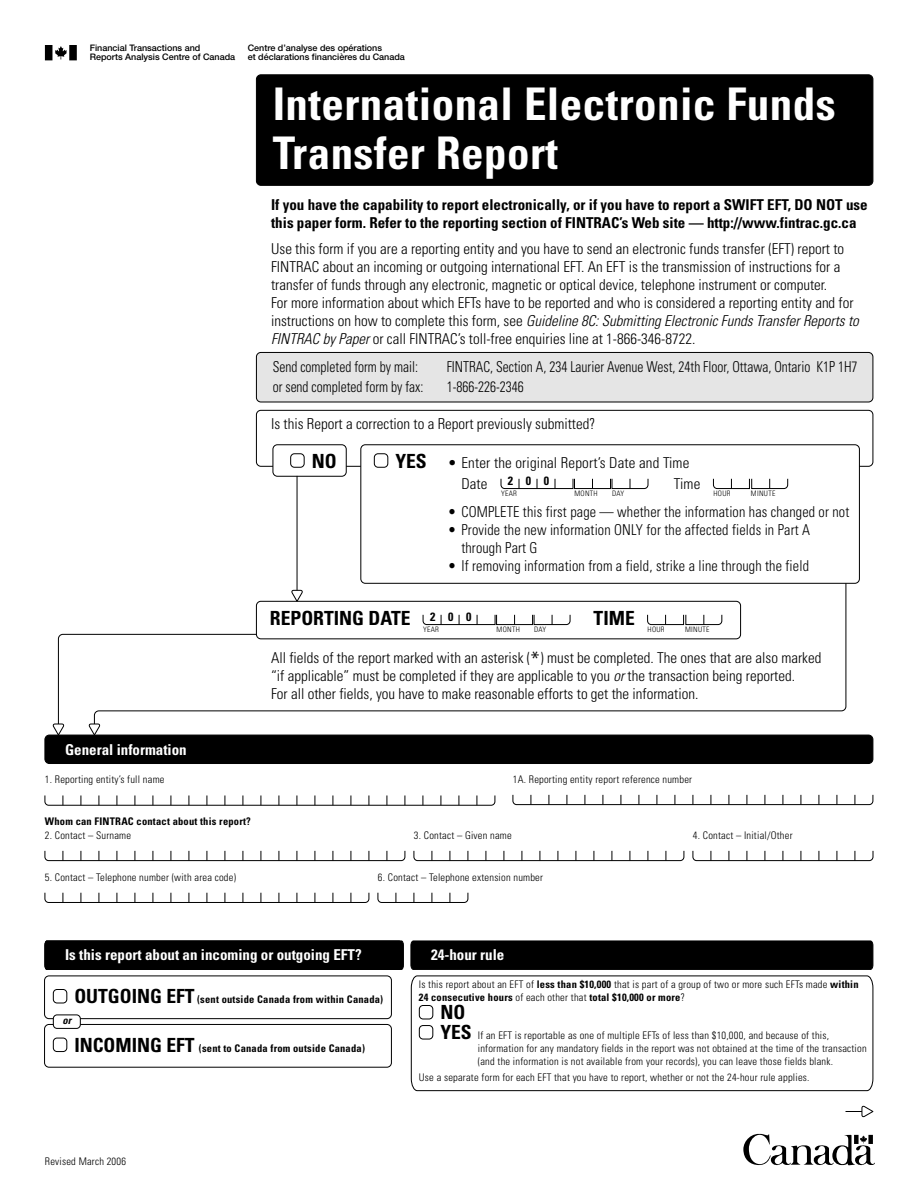
<style>
.page{position:relative;width:918px;height:1188px;background:#fff}
.page>*{position:absolute;margin:0;border:0;box-sizing:border-box;transform-origin:0 0}
.t1{font:700 condensed 45px/49.5px "Univers";letter-spacing:.01em;color:#fff}
.t2{font:700 condensed 19.5px "Univers";color:#000}
.t3{font:300 condensed 15px/18px "Univers";color:#000}
.t4{font:300 condensed 15px/18px "Univers";color:#000;scale:.95 1}
.t5{font:700 condensed 15px/18px "Univers";color:#000}
.t6{font:300 condensed 15px "Univers";color:#000;scale:.9 1}
.t7{font:700 condensed 15px "Univers";color:#fff}
.t8{font:700 condensed 12px "Univers";letter-spacing:1.055em;color:#000}
.t9{font:300 condensed 10.5px/12.6px "Univers";letter-spacing:.02em;color:#000}
.t10{font:700 condensed 10.5px "Univers";letter-spacing:.02em;color:#000}
.t11{font:italic 700 condensed 10.5px "Univers";color:#000}
.t12{font:500 9px/9px "Helvetica Neue";color:#000}
.t13{font:300 condensed 7.5px "Univers";letter-spacing:.04em;color:#000}
.s1{font-style:italic}
.s2{font-weight:700;font-size:19.5px}
.s3{font-size:22.5px}
.s4{font-size:19.5px}
.s5{font-weight:700}
</style>
<div class="page">
<svg style="left:411px;top:975px;width:463px;height:116px"></svg>
<svg style="left:743px;top:1133px;width:132px;height:33px"></svg>
<svg style="left:845px;top:1106px;width:29px;height:11px"></svg>
<div style="left:256px;top:74px;width:618px;height:111px;background:#000"></div>
<div style="left:256px;top:352px;width:618px;height:50px;background:#e5e5e5"></div>
<svg style="left:44px;top:795px;width:452px;height:11px"></svg>
<svg style="left:44px;top:850px;width:362px;height:11px"></svg>
<svg style="left:512px;top:794px;width:362px;height:11px"></svg>
<svg style="left:413px;top:850px;width:272px;height:11px"></svg>
<svg style="left:692px;top:850px;width:182px;height:11px"></svg>
<svg style="left:44px;top:892px;width:326px;height:11px"></svg>
<svg style="left:377px;top:892px;width:92px;height:11px"></svg>
<div style="left:44px;top:940px;width:360px;height:29px;background:#000"></div>
<div style="left:410px;top:940px;width:464px;height:29px;background:#000"></div>
<svg style="left:44px;top:410px;width:830px;height:354px"></svg>
<div style="left:45px;top:45px;width:7px;height:15px;background:#000"></div>
<div style="left:69px;top:45px;width:8px;height:15px;background:#000"></div>
<svg style="left:55px;top:46px;width:12px;height:13px"></svg>
<svg style="left:419px;top:1025px;width:14px;height:14px"></svg>
<svg style="left:419px;top:1005px;width:14px;height:14px"></svg>
<svg style="left:44px;top:975px;width:348px;height:92px"></svg>
<p class="t12" style="left:90px;top:44px;width:147px">Financial Transactions and<br>Reports Analysis Centre of Canada</p>
<p class="t12" style="left:248px;top:44px;width:159px">Centre d’analyse des opérations<br>et déclarations financières du Canada</p>
<h1 class="t1" style="left:273px;top:78px;width:565px">International Electronic Funds<br>Transfer Report</h1>
<p class="t5" style="left:271px;top:196px;width:598px">If you have the capability to report electronically, or if you have to report a SWIFT EFT, DO NOT use this paper form. Refer to the reporting section of FINTRAC’s Web site — http://www.fintrac.gc.ca</p>
<p class="t3" style="left:271px;top:239px;width:589px">Use this form if you are a reporting entity and you have to send an electronic funds transfer (EFT) report to FINTRAC about an incoming or outgoing international EFT. An EFT is the transmission of instructions for a transfer of funds through any electronic, magnetic or optical device, telephone instrument or computer.<br>For more information about which EFTs have to be reported and who is considered a reporting entity and for instructions on how to complete this form, see <span class="s1">Guideline 8C: Submitting Electronic Funds Transfer Reports to FINTRAC by Paper</span> or call FINTRAC’s toll-free enquiries line at 1-866-346-8722.</p>
<p class="t6" style="left:273px;top:358px;width:163px">Send completed form by mail:</p>
<p class="t6" style="left:447px;top:358px;width:458px">FINTRAC, Section A, 234 Laurier Avenue West, 24th Floor, Ottawa, Ontario K1P 1H7</p>
<p class="t6" style="left:273px;top:378px;width:169px">or send completed form by fax:</p>
<p class="t6" style="left:447px;top:378px;width:87px">1-866-226-2346</p>
<p class="t3" style="left:271px;top:415px;width:326px">Is this Report a correction to a Report previously submitted?</p>
<h2 class="t2" style="left:312px;top:449px;width:26px">NO</h2>
<p class="t3" style="left:461px;top:452px;width:230px;line-height:21px;text-indent:-66px"><span class="s2">YES</span> • Enter the original Report’s Date and Time<br>Date</p>
<p class="t8" style="left:508px;top:473px;width:43px">200</p>
<p class="t13" style="left:501px;top:489px;width:17px">YEAR</p>
<p class="t13" style="left:575px;top:489px;width:25px">MONTH</p>
<p class="t13" style="left:612px;top:489px;width:14px">DAY</p>
<p class="t3" style="left:674px;top:474px;width:28px">Time</p>
<p class="t13" style="left:713px;top:489px;width:19px">HOUR</p>
<p class="t13" style="left:751px;top:489px;width:26px">MINUTE</p>
<p class="t4" style="left:448px;top:503px;width:424px">• COMPLETE this first page — whether the information has changed or not</p>
<p class="t4" style="left:461px;top:521px;width:369px;text-indent:-13px">• Provide the new information ONLY for the affected fields in Part A through Part G</p>
<p class="t4" style="left:448px;top:557px;width:382px">• If removing information from a field, strike a line through the field</p>
<h2 class="t2" style="left:270px;top:606px;width:142px">REPORTING DATE</h2>
<h2 class="t2" style="left:594px;top:606px;width:43px">TIME</h2>
<p class="t8" style="left:430px;top:609px;width:43px">200</p>
<p class="t13" style="left:423px;top:625px;width:17px">YEAR</p>
<p class="t13" style="left:497px;top:625px;width:25px">MONTH</p>
<p class="t13" style="left:534px;top:625px;width:14px">DAY</p>
<p class="t13" style="left:648px;top:625px;width:19px">HOUR</p>
<p class="t13" style="left:685px;top:625px;width:26px">MINUTE</p>
<p class="t7" style="left:65px;top:740px;width:123px">General information</p>
<p class="t9" style="left:45px;top:773px;width:121px">1. Reporting entity’s full name</p>
<p class="t10" style="left:45px;top:815px;width:207px">Whom can FINTRAC contact about this report?</p>
<p class="t9" style="left:45px;top:829px;width:88px">2. Contact – Surname</p>
<p class="t3" style="left:271px;top:649px;width:552px">All fields of the report marked with an asterisk (<span class="s3">*</span>) must be completed. The ones that are also marked “if applicable” must be completed if they are applicable to you <span class="s1">or</span> the transaction being reported.<br>For all other fields, you have to make reasonable efforts to get the information.</p>
<p class="t9" style="left:513px;top:773px;width:181px">1A. Reporting entity report reference number</p>
<p class="t9" style="left:414px;top:829px;width:99px">3. Contact – Given name</p>
<p class="t9" style="left:693px;top:829px;width:101px">4. Contact – Initial/Other</p>
<p class="t9" style="left:45px;top:871px;width:193px">5. Contact – Telephone number (with area code)</p>
<p class="t9" style="left:378px;top:871px;width:167px">6. Contact – Telephone extension number</p>
<p class="t7" style="left:65px;top:946px;width:298px">Is this report about an incoming or outgoing EFT?</p>
<p class="t7" style="left:431px;top:946px;width:75px">24-hour rule</p>
<p class="t10" style="left:74px;top:993px;width:310px"><span class="s4">OUTGOING EFT</span> (sent outside Canada from within Canada)</p>
<p class="t11" style="left:62px;top:1014px;width:10px">or</p>
<p class="t10" style="left:74px;top:1042px;width:292px"><span class="s4">INCOMING EFT</span> (sent to Canada from outside Canada)</p>
<p class="t9" style="left:45px;top:1155px;width:83px">Revised March 2006</p>
<p class="t9" style="left:419px;top:978px;width:441px">Is this report about an EFT of <span class="s5">less than $10,000</span> that is part of a group of two or more such EFTs made <span class="s5">within<br>24 consecutive hours</span> of each other that <span class="s5">total $10,000 or more</span>?</p>
<h2 class="t2" style="left:440px;top:1000px;width:26px">NO</h2>
<p class="t9" style="left:478px;top:1029px;width:390px;text-indent:-37px"><span class="s2">YES</span> If an EFT is reportable as one of multiple EFTs of less than $10,000, and because of this, information for any mandatory fields in the report was not obtained at the time of the transaction (and the information is not available from your records), you can leave those fields blank.</p>
<p class="t9" style="left:419px;top:1071px;width:392px">Use a separate form for each EFT that you have to report, whether or not the 24-hour rule applies.</p>
</div>
